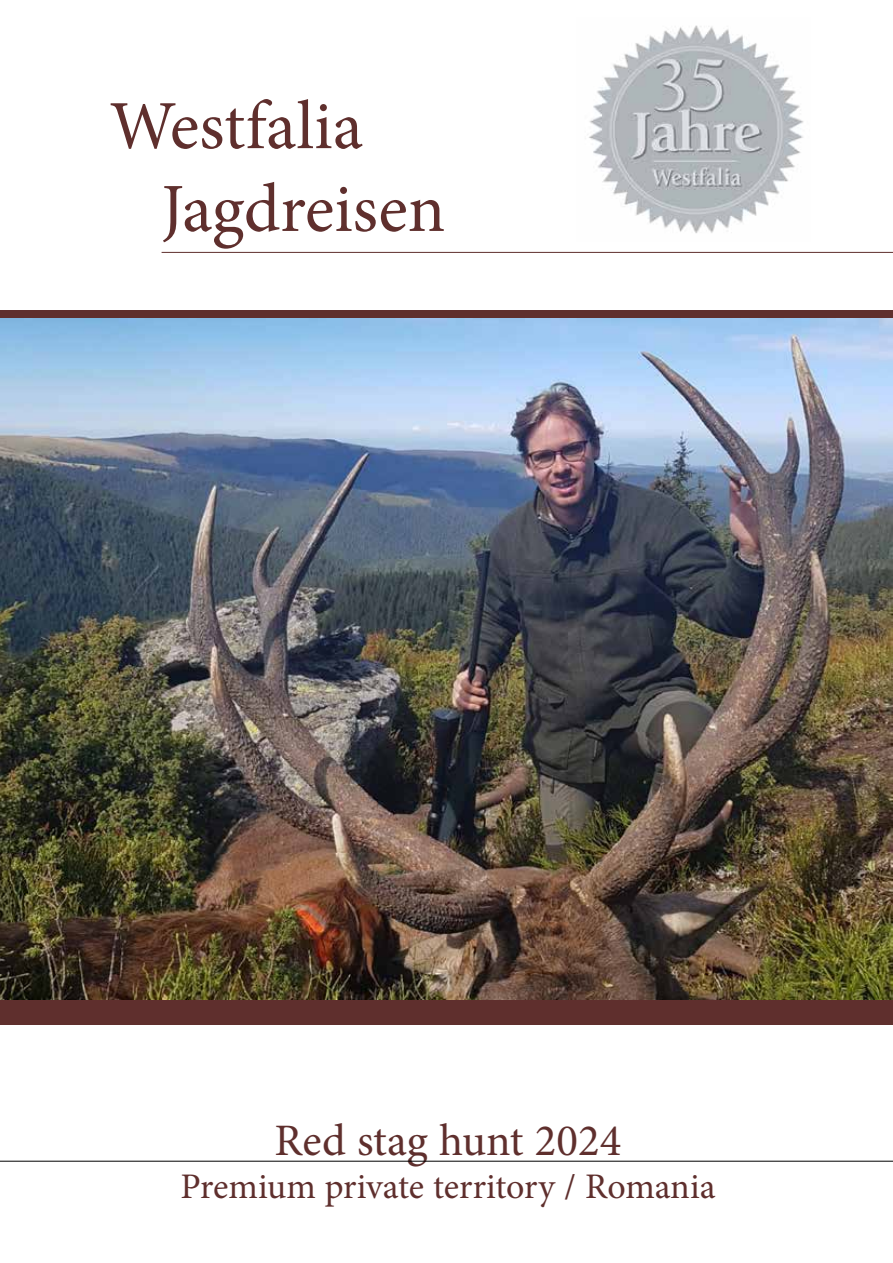
<style>
.page{position:relative;width:893px;height:1263px;background:#fff}
.page>*{position:absolute;margin:0;border:0;box-sizing:border-box;transform-origin:0 0}
.t1{font:69px/82.8px "Minion Pro";color:#5f2f2d}
.t2{font:45px "Minion Pro";color:#5f2f2d}
.t3{font:36px "Minion Pro";letter-spacing:-.005em;color:#5f2f2d}
</style>
<div class="page">
<div style="left:0;top:310px;width:893px;height:9px;background:#5f2f2d"></div>
<div style="left:0;top:999px;width:893px;height:26px;background:#5f2f2d"></div>
<hr style="left:162px;top:252px;width:731px;height:1px;background:#5f2f2d">
<hr style="left:0;top:1161px;width:893px;height:1px;background:#000">
<img style="left:0;top:319px;width:893px;height:680px">
<img style="left:589px;top:25px;width:215px;height:208px">
<h1 class="t1" style="left:161px;top:85px;width:286px;text-indent:-52px">Westfalia<br>Jagdreisen</h1>
<p class="t2" style="left:275px;top:1110px;width:348px">Red stag hunt 2024</p>
<p class="t3" style="left:180px;top:1163px;width:537px">Premium private territory / Romania</p>
</div>
